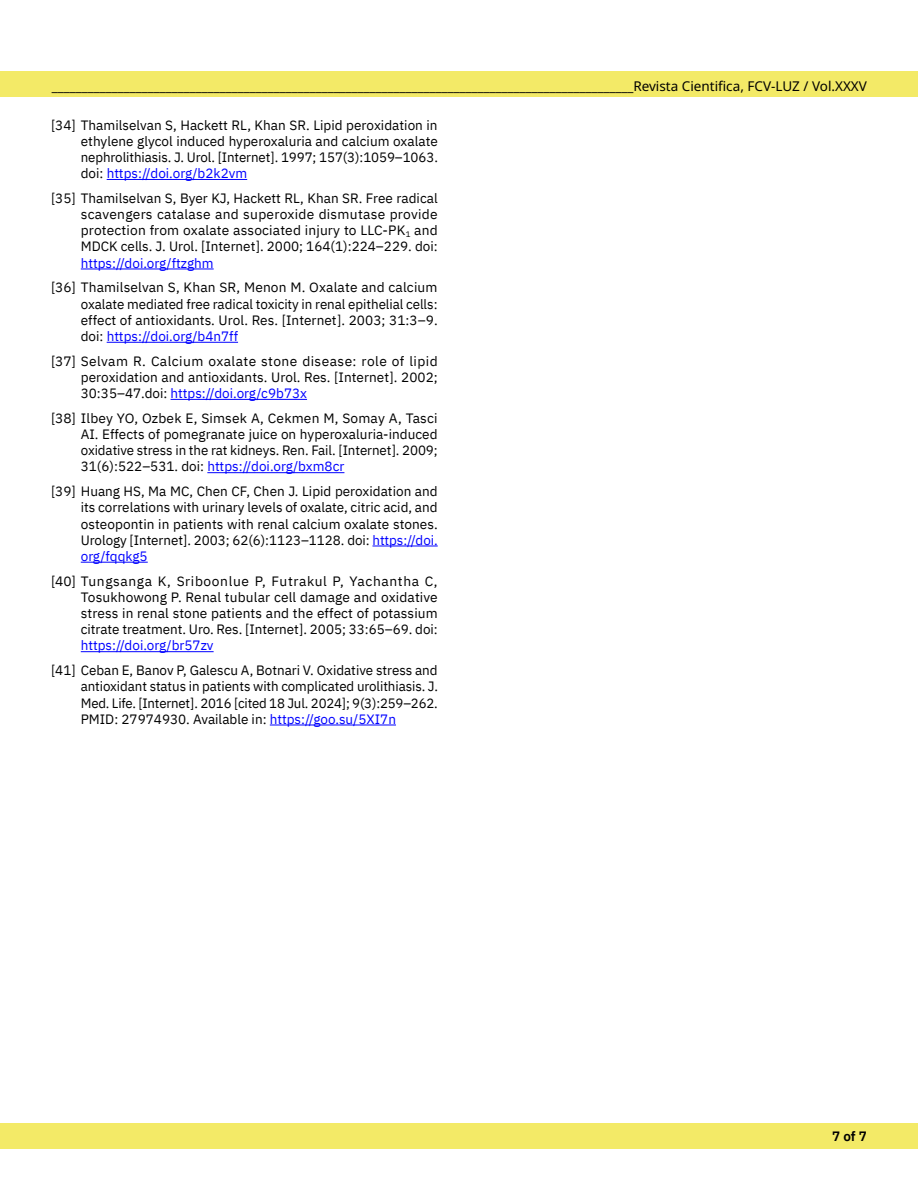
<style>
.page{position:relative;width:918px;height:1188px;background:#fff}
.page>*{position:absolute;margin:0;border:0;box-sizing:border-box;transform-origin:0 0}
.t1{font:13.5px/16.2px "IBM Plex Sans";color:#000;text-align:justify}
.t2{font:13.5px "Noto Sans";color:#000}
.t3{font:13.5px "IBM Plex Sans";color:#00f}
.t4{font:600 13.5px "IBM Plex Sans";color:#000}
.s1{color:#00f}
</style>
<div class="page">
<div style="left:0;top:71px;width:918px;height:26px;background:#f3ea67"></div>
<div style="left:0;top:1123px;width:918px;height:25px;background:#f3ea67"></div>
<hr style="left:107px;top:179px;width:140px;height:1px;background:#00f">
<hr style="left:81px;top:269px;width:133px;height:1px;background:#00f">
<hr style="left:107px;top:342px;width:131px;height:1px;background:#00f">
<hr style="left:171px;top:399px;width:136px;height:1px;background:#00f">
<hr style="left:207px;top:472px;width:137px;height:1px;background:#00f">
<hr style="left:372px;top:546px;width:66px;height:1px;background:#00f">
<hr style="left:81px;top:562px;width:67px;height:1px;background:#00f">
<hr style="left:81px;top:651px;width:133px;height:1px;background:#00f">
<hr style="left:270px;top:725px;width:126px;height:1px;background:#00f">
<p class="t2" style="left:52px;top:79px;width:817px">_________________________________________________________________________________________________Revista Cientifica, FCV-LUZ / Vol.XXXV</p>
<p class="t1" style="left:81px;top:116px;width:359px;text-indent:-30px">[34] Thamilselvan S, Hackett RL, Khan SR. Lipid peroxidation in ethylene glycol induced hyperoxaluria and calcium oxalate nephrolithiasis. J. Urol. [Internet]. 1997; 157(3):1059–1063. doi: <span class="s1">https://doi.org/b2k2vm</span></p>
<p class="t1" style="left:81px;top:189px;width:358px;text-indent:-30px">[35] Thamilselvan S, Byer KJ, Hackett RL, Khan SR. Free radical scavengers catalase and superoxide dismutase provide protection from oxalate associated injury to LLC-PK<sub>1</sub> and MDCK cells. J. Urol. [Internet]. 2000; 164(1):224–229. doi:</p>
<p class="t3" style="left:81px;top:253px;width:134px">https://doi.org/ftzghm</p>
<p class="t1" style="left:81px;top:278px;width:358px;text-indent:-30px">[36] Thamilselvan S, Khan SR, Menon M. Oxalate and calcium oxalate mediated free radical toxicity in renal epithelial cells: effect of antioxidants. Urol. Res. [Internet]. 2003; 31:3–9. doi: <span class="s1">https://doi.org/b4n7ff</span></p>
<p class="t1" style="left:81px;top:352px;width:359px;text-indent:-30px">[37] Selvam R. Calcium oxalate stone disease: role of lipid peroxidation and antioxidants. Urol. Res. [Internet]. 2002; 30:35–47.doi: <span class="s1">https://doi.org/c9b73x</span></p>
<p class="t1" style="left:81px;top:409px;width:359px;text-indent:-30px">[38] Ilbey YO, Ozbek E, Simsek A, Cekmen M, Somay A, Tasci AI. Effects of pomegranate juice on hyperoxaluria-induced oxidative stress in the rat kidneys. Ren. Fail. [Internet]. 2009; 31(6):522–531. doi: <span class="s1">https://doi.org/bxm8cr</span></p>
<p class="t1" style="left:81px;top:482px;width:359px;text-indent:-30px">[39] Huang HS, Ma MC, Chen CF, Chen J. Lipid peroxidation and its correlations with urinary levels of oxalate, citric acid, and osteopontin in patients with renal calcium oxalate stones.<br>Urology [Internet]. 2003; 62(6):1123–1128. doi: <span class="s1">https://doi. org/fqqkg5</span></p>
<p class="t1" style="left:81px;top:572px;width:359px;text-indent:-30px">[40] Tungsanga K, Sriboonlue P, Futrakul P, Yachantha C, Tosukhowong P. Renal tubular cell damage and oxidative stress in renal stone patients and the effect of potassium citrate treatment. Uro. Res. [Internet]. 2005; 33:65–69. doi:</p>
<p class="t3" style="left:81px;top:635px;width:134px">https://doi.org/br57zv</p>
<p class="t1" style="left:81px;top:661px;width:359px;text-indent:-30px">[41] Ceban E, Banov P, Galescu A, Botnari V. Oxidative stress and antioxidant status in patients with complicated urolithiasis. J.<br>Med. Life. [Internet]. 2016 [cited 18 Jul. 2024]; 9(3):259–262.<br>PMID: 27974930. Available in: <span class="s1">https://goo.su/5XI7n</span></p>
<p class="t4" style="left:832px;top:1126px;width:36px">7 of 7</p>
</div>
